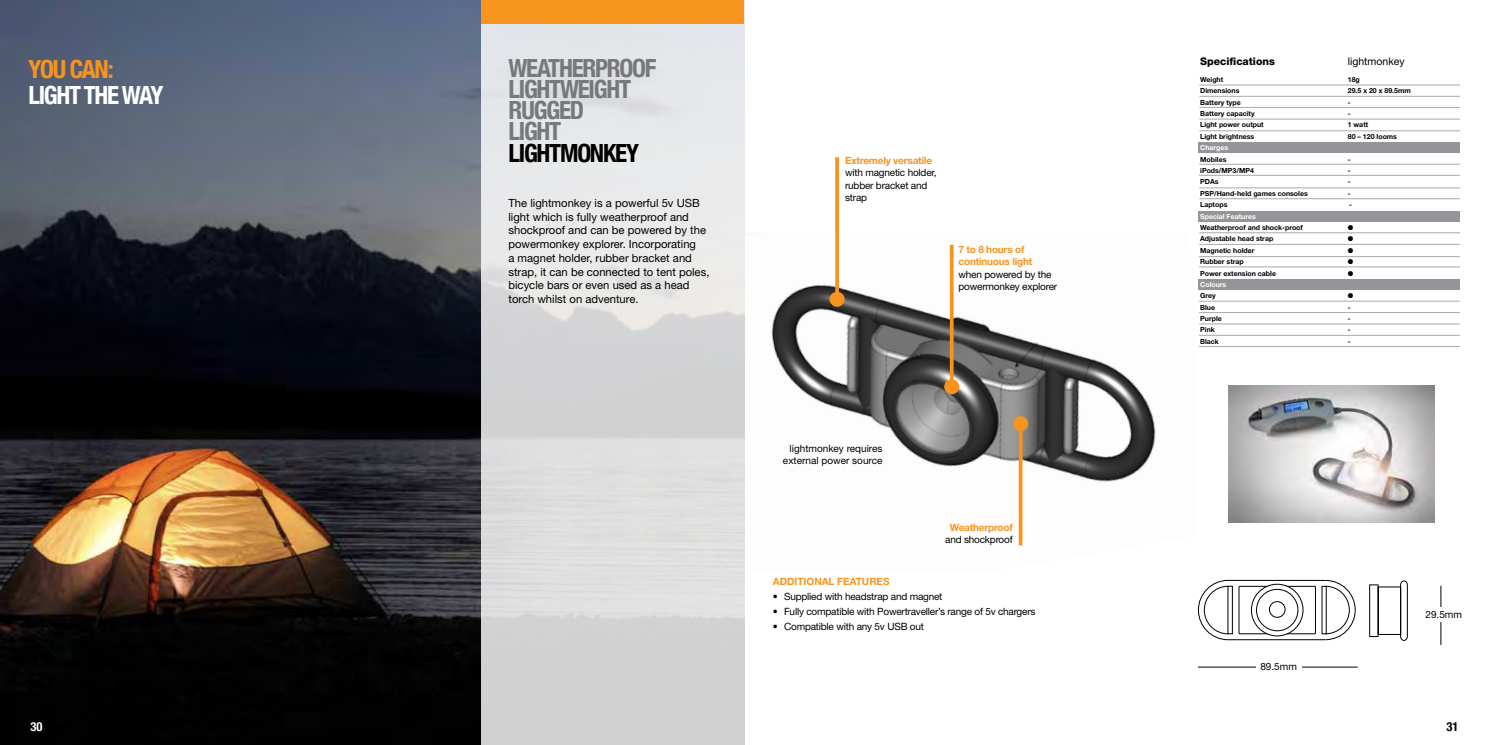
<style>
.page{position:relative;width:1489px;height:745px;background:#fff}
.page>*{position:absolute;margin:0;border:0;box-sizing:border-box;transform-origin:0 0}
.t1{font:700 condensed 25px/21.2px "Helvetica Neue";letter-spacing:-.05em;color:#77787b}
.t2{font:700 condensed 25px "Helvetica Neue";letter-spacing:-.05em;color:#fff}
.t3{font:700 condensed 25px "Helvetica Neue";letter-spacing:-.05em;color:#000}
.t4{font:700 condensed 25px "Helvetica Neue";color:#f7941e}
.t5{font:700 condensed 12.5px "Helvetica Neue";color:#000}
.t6{font:700 condensed 12.5px "Helvetica Neue";color:#fff}
.t7{font:11.25px/13.8px "Helvetica Neue";color:#000}
.t8{font:800 10.5px "Helvetica Neue";color:#000}
.t9{font:10.5px "Helvetica Neue";color:#000}
.t10{font:10px/12.5px "Helvetica Neue";letter-spacing:-.02em;color:#000}
.t11{font:700 10px/12.5px "Helvetica Neue";letter-spacing:-.02em;color:#f7941e}
.t12{font:10px/12.5px "Helvetica Neue";color:#000;text-align:right}
.t13{font:700 10px "Helvetica Neue";color:#f7941e}
.t14{font:700 7px "Helvetica Neue";color:#000}
.t15{font:700 7px "Helvetica Neue";color:#fff}
.t16{font:7px "Zapf Dingbats ITC";color:#000}
</style>
<div class="page">
<img style="left:744px;top:232px;width:412px;height:340px">
<img style="left:0;top:0;width:481px;height:744px">
<div style="left:481px;top:0;width:263px;height:744px;background:linear-gradient(to bottom,#e9eaed,#d3d2d1)"></div>
<div style="left:481px;top:0;width:262px;height:24px;background:#f7941e"></div>
<svg style="left:1018px;top:431px;width:4px;height:114px"></svg>
<div style="left:1013px;top:416px;width:15px;height:15px;background:#f7941e;border-radius:50%"></div>
<svg style="left:835px;top:157px;width:4px;height:134px"></svg>
<div style="left:829px;top:291px;width:15px;height:15px;background:#f7941e;border-radius:50%"></div>
<svg style="left:949px;top:244px;width:4px;height:135px"></svg>
<div style="left:944px;top:379px;width:15px;height:15px;background:#f7941e;border-radius:50%"></div>
<hr style="left:1199px;top:85px;width:260px;height:1px;background:#a7a9ac">
<hr style="left:1199px;top:96px;width:260px;height:1px;background:#a7a9ac">
<hr style="left:1199px;top:107px;width:260px;height:1px;background:#a7a9ac">
<hr style="left:1199px;top:119px;width:260px;height:1px;background:#a7a9ac">
<hr style="left:1199px;top:164px;width:260px;height:1px;background:#a7a9ac">
<hr style="left:1199px;top:187px;width:260px;height:1px;background:#a7a9ac">
<hr style="left:1199px;top:198px;width:260px;height:1px;background:#a7a9ac">
<hr style="left:1199px;top:232px;width:260px;height:1px;background:#a7a9ac">
<hr style="left:1198px;top:244px;width:261px;height:1px;background:#a7a9ac">
<hr style="left:1198px;top:256px;width:261px;height:1px;background:#a7a9ac">
<hr style="left:1198px;top:312px;width:261px;height:1px;background:#a7a9ac">
<hr style="left:1198px;top:323px;width:261px;height:1px;background:#a7a9ac">
<hr style="left:1198px;top:335px;width:261px;height:1px;background:#a7a9ac">
<hr style="left:1198px;top:346px;width:261px;height:1px;background:#a7a9ac">
<hr style="left:1198px;top:301px;width:261px;height:1px;background:#a7a9ac">
<hr style="left:1198px;top:175px;width:261px;height:1px;background:#a7a9ac">
<div style="left:1198px;top:143px;width:261px;height:10px;background:#939598"></div>
<div style="left:1198px;top:211px;width:261px;height:10px;background:#939598"></div>
<div style="left:1198px;top:279px;width:261px;height:10px;background:#939598"></div>
<hr style="left:1198px;top:266px;width:261px;height:1px;background:#a7a9ac">
<svg style="left:1197px;top:579px;width:210px;height:61px"></svg>
<hr style="left:1440px;top:585px;width:1px;height:59px;background:#000">
<div style="left:1422px;top:607px;width:42px;height:14px;background:#fff"></div>
<hr style="left:1197px;top:666px;width:160px;height:1px;background:#000">
<div style="left:1255px;top:658px;width:45px;height:21px;background:#fff"></div>
<hr style="left:1199px;top:130px;width:260px;height:1px;background:#a7a9ac">
<img style="left:1228px;top:385px;width:206px;height:136px">
<h1 class="t4" style="left:28px;top:54px;width:87px">YOUCAN:</h1>
<h1 class="t2" style="left:28px;top:80px;width:136px">LIGHT THE WAY</h1>
<h2 class="t6" style="left:31px;top:718px;width:13px">30</h2>
<h1 class="t1" style="left:508px;top:57px;width:149px">WEATHERPROOF<br>LIGHTWEIGHT<br>RUGGED<br>LIGHT</h1>
<h1 class="t3" style="left:508px;top:137px;width:132px">LIGHTMONKEY</h1>
<p class="t7" style="left:508px;top:195px;width:202px">The lightmonkey is a powerful 5v USB light which is fully weatherproof and shockproof and can be powered by the powermonkey explorer. Incorporating<br>a magnet holder, rubber bracket and strap, it can be connected to tent poles, bicycle bars or even used as a head torch whilst on adventure.</p>
<h3 class="t11" style="left:845px;top:154px;width:88px">Extremely versatile</h3>
<h3 class="t10" style="left:845px;top:166px;width:93px">with magnetic holder, rubber bracket and strap</h3>
<h3 class="t11" style="left:958px;top:242px;width:75px">7 to 8 hours of continuous light</h3>
<h3 class="t10" style="left:958px;top:267px;width:100px">when powered by the powermonkey explorer</h3>
<h3 class="t12" style="left:783px;top:441px;width:101px">lightmonkey requires external power source</h3>
<h3 class="t11" style="left:949px;top:520px;width:64px">Weatherproof</h3>
<h3 class="t10" style="left:945px;top:533px;width:69px">and shockproof</h3>
<h3 class="t13" style="left:772px;top:574px;width:118px">ADDITIONAL FEATURES</h3>
<h3 class="t10" style="left:772px;top:589px;width:171px">• Supplied with headstrap and magnet</h3>
<h3 class="t10" style="left:772px;top:604px;width:264px">• Fully compatible with Powertraveller’s range of 5v chargers</h3>
<h3 class="t10" style="left:772px;top:619px;width:153px">• Compatible with any 5v USB out</h3>
<h3 class="t8" style="left:1200px;top:55px;width:76px">Specifications</h3>
<h3 class="t9" style="left:1347px;top:55px;width:58px">lightmonkey</h3>
<p class="t14" style="left:1200px;top:75px;width:25px">Weight</p>
<p class="t14" style="left:1347px;top:75px;width:14px">18g</p>
<p class="t14" style="left:1200px;top:86px;width:41px">Dimensions</p>
<p class="t14" style="left:1347px;top:86px;width:65px">29.5 x 20 x 89.5mm</p>
<p class="t14" style="left:1200px;top:98px;width:42px">Battery type</p>
<p class="t14" style="left:1347px;top:98px;width:4px">-</p>
<p class="t14" style="left:1200px;top:109px;width:56px">Battery capacity</p>
<p class="t14" style="left:1347px;top:109px;width:4px">-</p>
<p class="t14" style="left:1200px;top:120px;width:65px">Light power output</p>
<p class="t14" style="left:1347px;top:120px;width:22px">1 watt</p>
<p class="t14" style="left:1200px;top:132px;width:56px">Light brightness</p>
<p class="t14" style="left:1347px;top:132px;width:51px">80 – 120 looms</p>
<p class="t15" style="left:1200px;top:143px;width:30px">Charges</p>
<p class="t14" style="left:1200px;top:155px;width:28px">Mobiles</p>
<p class="t14" style="left:1347px;top:155px;width:4px">-</p>
<p class="t14" style="left:1200px;top:166px;width:55px">iPods/MP3/MP4</p>
<p class="t14" style="left:1347px;top:166px;width:4px">-</p>
<p class="t14" style="left:1200px;top:177px;width:20px">PDAs</p>
<p class="t14" style="left:1347px;top:177px;width:4px">-</p>
<p class="t14" style="left:1200px;top:189px;width:109px">PSP/Hand-held games consoles</p>
<p class="t14" style="left:1347px;top:189px;width:4px">-</p>
<p class="t14" style="left:1200px;top:200px;width:29px">Laptops</p>
<p class="t14" style="left:1348px;top:200px;width:4px">-</p>
<p class="t15" style="left:1200px;top:211px;width:57px">Special Features</p>
<p class="t14" style="left:1200px;top:223px;width:104px">Weatherproof and shock-proof</p>
<p class="t16" style="left:1347px;top:224px;width:7px">●</p>
<p class="t14" style="left:1200px;top:234px;width:75px">Adjustable head strap</p>
<p class="t16" style="left:1347px;top:235px;width:7px">●</p>
<p class="t14" style="left:1200px;top:246px;width:56px">Magnetic holder</p>
<p class="t16" style="left:1347px;top:247px;width:7px">●</p>
<p class="t14" style="left:1200px;top:257px;width:45px">Rubber strap</p>
<p class="t16" style="left:1347px;top:258px;width:7px">●</p>
<p class="t14" style="left:1200px;top:268px;width:77px">Power extension cable</p>
<p class="t16" style="left:1347px;top:269px;width:7px">●</p>
<p class="t15" style="left:1200px;top:280px;width:28px">Colours</p>
<p class="t14" style="left:1200px;top:291px;width:17px">Grey</p>
<p class="t16" style="left:1347px;top:292px;width:7px">●</p>
<p class="t14" style="left:1200px;top:302px;width:16px">Blue</p>
<p class="t14" style="left:1347px;top:302px;width:4px">-</p>
<p class="t14" style="left:1200px;top:314px;width:23px">Purple</p>
<p class="t14" style="left:1347px;top:314px;width:4px">-</p>
<p class="t14" style="left:1200px;top:325px;width:16px">Pink</p>
<p class="t14" style="left:1347px;top:325px;width:4px">-</p>
<p class="t14" style="left:1200px;top:337px;width:20px">Black</p>
<p class="t14" style="left:1347px;top:337px;width:4px">-</p>
<h3 class="t10" style="left:1260px;top:659px;width:38px">89.5mm</h3>
<h3 class="t10" style="left:1425px;top:608px;width:38px">29.5mm</h3>
<h2 class="t5" style="left:1446px;top:718px;width:14px">31</h2>
</div>
